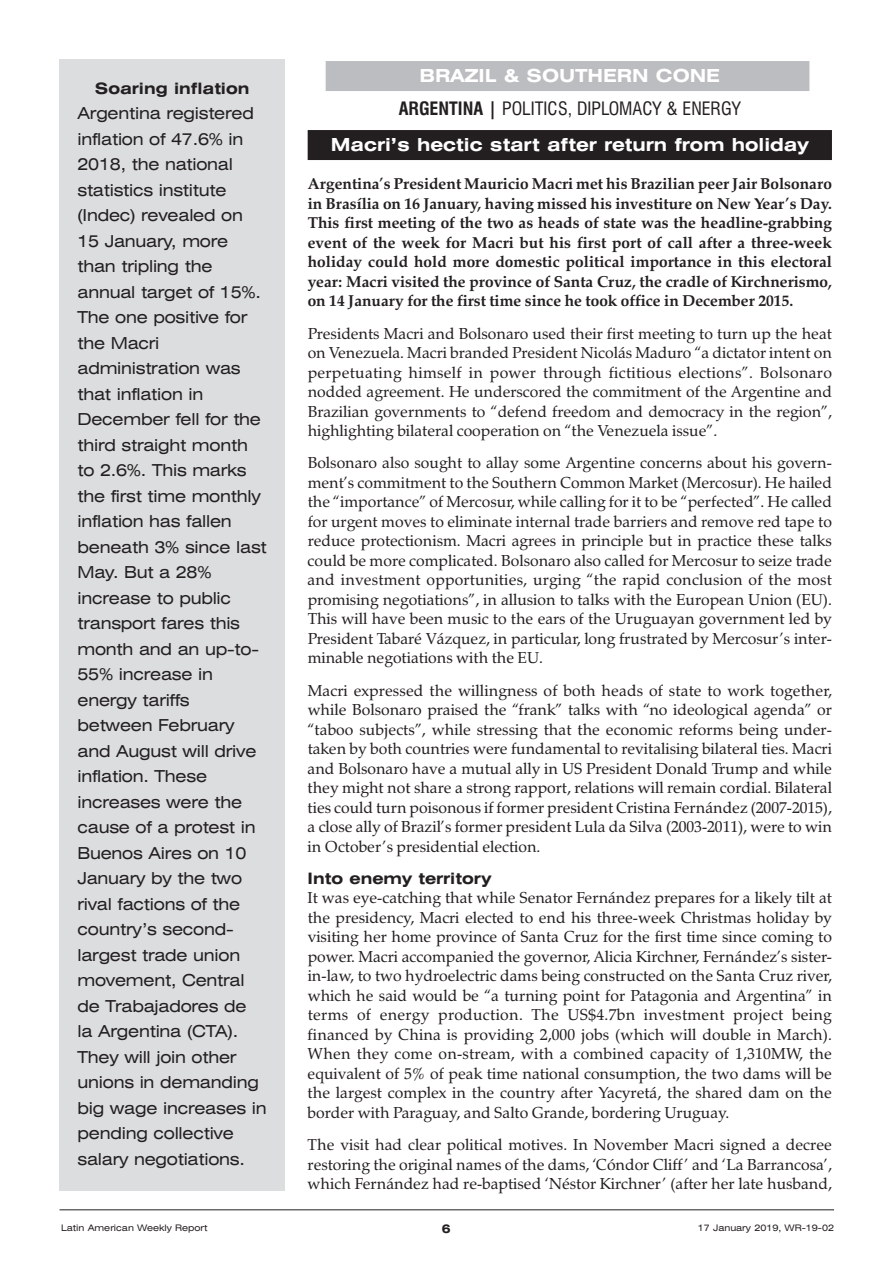
<style>
.page{position:relative;width:893px;height:1263px;background:#fff}
.page>*{position:absolute;margin:0;border:0;box-sizing:border-box;transform-origin:0 0}
.t1{font:condensed 18px/33px "Swiss 721 BT";color:#231f20;text-align:center}
.t2{font:700 expanded 18px "Swiss 721 BT";color:#fff}
.t3{font:expanded 16.5px/25.5px "Swiss 721 BT";letter-spacing:-.015em;color:#231f20}
.t4{font:15.75px/19.5px "Zapf Calligraphic 801 BT";color:#231f20;text-align:justify}
.t5{font:700 15.75px/19.5px "Zapf Calligraphic 801 BT";color:#231f20;text-align:justify}
.t6{font:700 expanded 15.75px "Swiss 721 BT";color:#231f20}
.t7{font:700 expanded 12px "Swiss 721 BT";color:#231f20}
.t8{font:expanded 9px "Swiss 721 BT";color:#231f20}
.s1{font-weight:700;font-stretch:expanded;color:#fff}
.s2{font-weight:700}
</style>
<div class="page">
<div style="left:326px;top:61px;width:483px;height:30px;background:#bcbdc0"></div>
<div style="left:308px;top:130px;width:524px;height:30px;background:#231f20"></div>
<div style="left:60px;top:60px;width:225px;height:1131px;background:#dcdddf"></div>
<hr style="left:60px;top:1209px;width:774px;height:1px;background:#231f20">
<p class="t6" style="left:95px;top:79px;width:156px">Soaring inflation</p>
<p class="t3" style="left:78px;top:101px;width:191px">Argentina registered inflation of 47.6% in<br>2018, the national statistics institute (Indec) revealed on<br>15 January, more than tripling the annual target of 15%.<br>The one positive for the Macri administration was that inflation in<br>December fell for the third straight month to 2.6%. This marks the first time monthly inflation has fallen beneath 3% since last<br>May. But a 28% increase to public transport fares this month and an up-to-<br>55% increase in energy tariffs between February and August will drive inflation. These increases were the cause of a protest in<br>Buenos Aires on 10<br>January by the two rival factions of the country’s second&shy;largest trade union movement, Central de Trabajadores de<br>la Argentina (CTA).<br>They will join other unions in demanding big wage increases in pending collective salary negotiations.</p>
<p class="t8" style="left:61px;top:1223px;width:148px">Latin American Weekly Report</p>
<p class="t1" style="left:399px;top:59px;width:344px"><span class="s1">BRAZIL &amp; SOUTHERN CONE<br></span><span class="s2">ARGENTINA |</span> POLITICS, DIPLOMACY &amp; ENERGY</p>
<p class="t2" style="left:331px;top:134px;width:479px">Macri’s hectic start after return from holiday</p>
<p class="t5" style="left:308px;top:174px;width:526px">Argentina’s President Mauricio Macri met his Brazilian peer Jair Bolsonaro in Brasília on 16 January, having missed his investiture on New Year’s Day.<br>This first meeting of the two as heads of state was the headline-grabbing event of the week for Macri but his first port of call after a three-week holiday could hold more domestic political importance in this electoral year: Macri visited the province of Santa Cruz, the cradle of Kirchnerismo, on 14 January for the first time since he took office in December 2015.</p>
<p class="t4" style="left:308px;top:323px;width:526px">Presidents Macri and Bolsonaro used their first meeting to turn up the heat on Venezuela. Macri branded President Nicolás Maduro “a dictator intent on perpetuating himself in power through fictitious elections”. Bolsonaro nodded agreement. He underscored the commitment of the Argentine and Brazilian governments to “defend freedom and democracy in the region”, highlighting bilateral cooperation on “the Venezuela issue”.</p>
<p class="t4" style="left:308px;top:453px;width:526px">Bolsonaro also sought to allay some Argentine concerns about his govern&shy;ment’s commitment to the Southern Common Market (Mercosur). He hailed the “importance” of Mercosur, while calling for it to be “perfected”. He called for urgent moves to eliminate internal trade barriers and remove red tape to reduce protectionism. Macri agrees in principle but in practice these talks could be more complicated. Bolsonaro also called for Mercosur to seize trade and investment opportunities, urging “the rapid conclusion of the most promising negotiations”, in allusion to talks with the European Union (EU).<br>This will have been music to the ears of the Uruguayan government led by President Tabaré Vázquez, in particular, long frustrated by Mercosur’s inter&shy;minable negotiations with the EU.</p>
<p class="t4" style="left:308px;top:680px;width:526px">Macri expressed the willingness of both heads of state to work together, while Bolsonaro praised the “frank” talks with “no ideological agenda” or “taboo subjects”, while stressing that the economic reforms being under&shy;taken by both countries were fundamental to revitalising bilateral ties. Macri and Bolsonaro have a mutual ally in US President Donald Trump and while they might not share a strong rapport, relations will remain cordial. Bilateral ties could turn poisonous if former president Cristina Fernández (2007-2015), a close ally of Brazil’s former president Lula da Silva (2003-2011), were to win in October’s presidential election.</p>
<p class="t6" style="left:308px;top:869px;width:185px">Into enemy territory</p>
<p class="t4" style="left:308px;top:888px;width:526px">It was eye-catching that while Senator Fernández prepares for a likely tilt at the presidency, Macri elected to end his three-week Christmas holiday by visiting her home province of Santa Cruz for the first time since coming to power. Macri accompanied the governor, Alicia Kirchner, Fernández’s sister&shy;in-law, to two hydroelectric dams being constructed on the Santa Cruz river, which he said would be “a turning point for Patagonia and Argentina” in terms of energy production. The US$4.7bn investment project being financed by China is providing 2,000 jobs (which will double in March).<br>When they come on-stream, with a combined capacity of 1,310MW, the equivalent of 5% of peak time national consumption, the two dams will be the largest complex in the country after Yacyretá, the shared dam on the border with Paraguay, and Salto Grande, bordering Uruguay.</p>
<p class="t4" style="left:308px;top:1135px;width:526px">The visit had clear political motives. In November Macri signed a decree restoring the original names of the dams, ‘Cóndor Cliff’ and ‘La Barrancosa’, which Fernández had re-baptised ‘Néstor Kirchner’ (after her late husband,</p>
<p class="t7" style="left:442px;top:1221px;width:10px">6</p>
<p class="t8" style="left:698px;top:1223px;width:138px">17 January 2019, WR-19-02</p>
</div>
